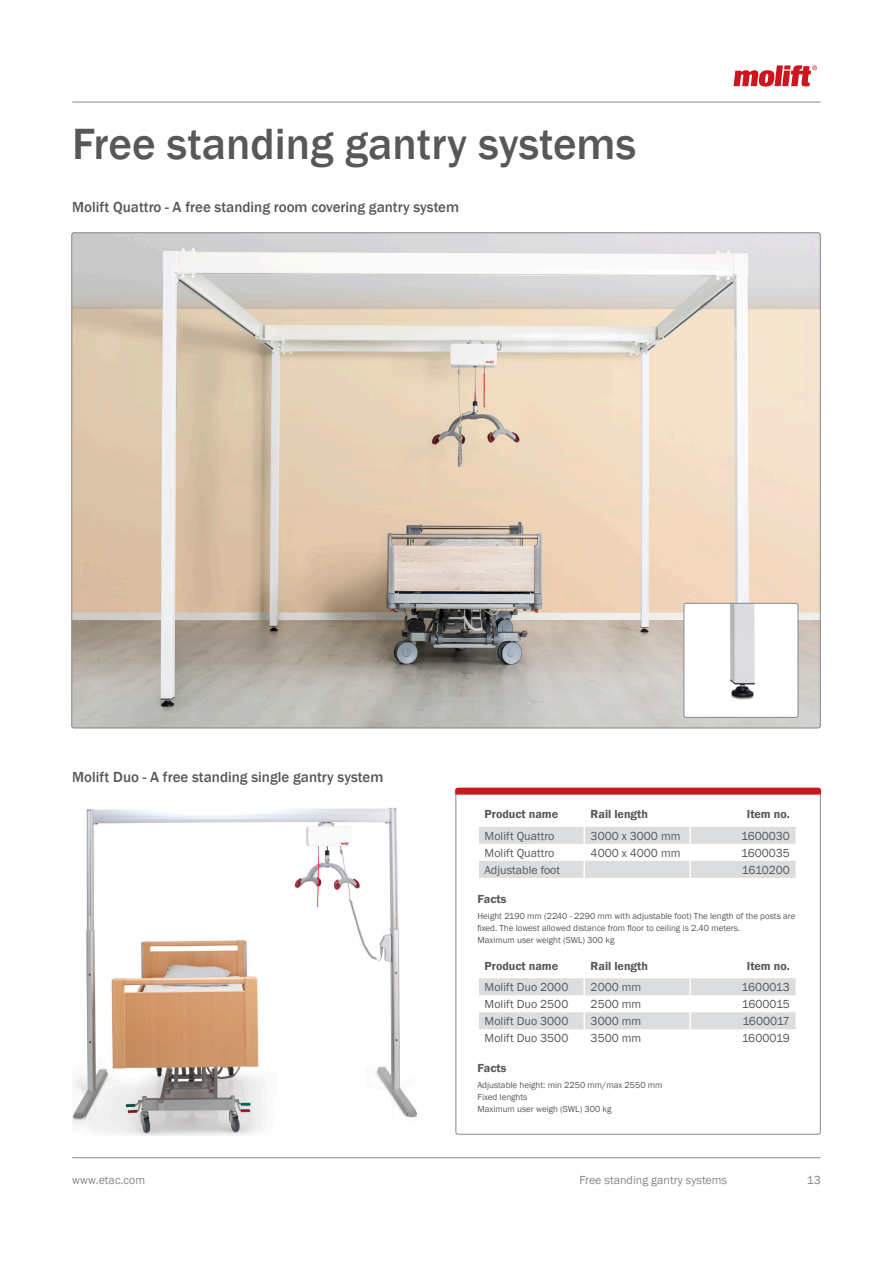
<style>
.page{position:relative;width:893px;height:1263px;background:#fff}
.page>*{position:absolute;margin:0;border:0;box-sizing:border-box;transform-origin:0 0}
._3__Header_-_Intro{font:500 45px "Franklin Gothic";color:#57585a}
._5__Header_-_Feature{font:500 15px "Franklin Gothic";color:#57585a}
._6__Body_-_Facts{font:12px "Franklin Gothic";color:#57585a}
._6__Header_-_Facts{font:600 12px "Franklin Gothic";color:#57585a}
.t1{font:12px "Franklin Gothic";color:#83888c}
.t2{font:9px/12px "Franklin Gothic";color:#57585a}
</style>
<div class="page">
<hr style="left:72px;top:102px;width:749px;height:1px;background:#83888c">
<hr style="left:72px;top:1157px;width:749px;height:1px;background:#83888c">
<svg style="left:734px;top:65px;width:83px;height:22px"></svg>
<img style="left:72px;top:807px;width:345px;height:328px">
<img style="left:73px;top:234px;width:746px;height:492px">
<img style="left:684px;top:603px;width:114px;height:113px">
<div style="left:684px;top:603px;width:114px;height:115px;border:1px solid #83888c;border-radius:2px"></div>
<svg style="left:479px;top:827px;width:317px;height:51px"></svg>
<svg style="left:479px;top:978px;width:317px;height:52px"></svg>
<div style="left:455px;top:788px;width:366px;height:6px;background:#cd151d"></div>
<p class="_3__Header_-_Intro" style="left:72px;top:116px;width:565px">Free standing gantry systems</p>
<p class="_5__Header_-_Feature" style="left:72px;top:198px;width:388px">Molift Quattro - A free standing room covering gantry system</p>
<p class="_5__Header_-_Feature" style="left:72px;top:767px;width:313px">Molift Duo - A free standing single gantry system</p>
<p class="_6__Header_-_Facts" style="left:485px;top:807px;width:75px">Product name</p>
<p class="_6__Header_-_Facts" style="left:591px;top:807px;width:59px">Rail length</p>
<p class="_6__Header_-_Facts" style="left:747px;top:807px;width:45px">Item no.</p>
<p class="_6__Body_-_Facts" style="left:485px;top:828px;width:71px">Molift Quattro</p>
<p class="_6__Body_-_Facts" style="left:591px;top:828px;width:91px">3000 x 3000 mm</p>
<p class="_6__Body_-_Facts" style="left:741px;top:828px;width:50px">1600030</p>
<p class="_6__Body_-_Facts" style="left:485px;top:845px;width:71px">Molift Quattro</p>
<p class="_6__Body_-_Facts" style="left:591px;top:845px;width:91px">4000 x 4000 mm</p>
<p class="_6__Body_-_Facts" style="left:741px;top:845px;width:50px">1600035</p>
<p class="_6__Body_-_Facts" style="left:485px;top:862px;width:77px">Adjustable foot</p>
<p class="_6__Body_-_Facts" style="left:742px;top:862px;width:49px">1610200</p>
<p class="_6__Header_-_Facts" style="left:477px;top:892px;width:30px">Facts</p>
<p class="t2" style="left:477px;top:910px;width:320px">Height 2190 mm (2240 - 2290 mm with adjustable foot) The length of the posts are fixed. The lowest allowed distance from floor to ceiling is 2.40 meters.</p>
<p class="t2" style="left:477px;top:934px;width:138px">Maximum user weight (SWL) 300 kg</p>
<p class="_6__Header_-_Facts" style="left:485px;top:958px;width:75px">Product name</p>
<p class="_6__Header_-_Facts" style="left:591px;top:958px;width:59px">Rail length</p>
<p class="_6__Header_-_Facts" style="left:747px;top:958px;width:45px">Item no.</p>
<p class="_6__Body_-_Facts" style="left:485px;top:979px;width:85px">Molift Duo 2000</p>
<p class="_6__Body_-_Facts" style="left:591px;top:979px;width:52px">2000 mm</p>
<p class="_6__Body_-_Facts" style="left:742px;top:979px;width:50px">1600013</p>
<p class="_6__Body_-_Facts" style="left:485px;top:996px;width:85px">Molift Duo 2500</p>
<p class="_6__Body_-_Facts" style="left:591px;top:996px;width:52px">2500 mm</p>
<p class="_6__Body_-_Facts" style="left:742px;top:996px;width:50px">1600015</p>
<p class="_6__Body_-_Facts" style="left:485px;top:1013px;width:85px">Molift Duo 3000</p>
<p class="_6__Body_-_Facts" style="left:591px;top:1013px;width:52px">3000 mm</p>
<p class="_6__Body_-_Facts" style="left:742px;top:1013px;width:49px">1600017</p>
<p class="_6__Body_-_Facts" style="left:485px;top:1030px;width:85px">Molift Duo 3500</p>
<p class="_6__Body_-_Facts" style="left:591px;top:1030px;width:52px">3500 mm</p>
<p class="_6__Body_-_Facts" style="left:742px;top:1030px;width:50px">1600019</p>
<p class="_6__Header_-_Facts" style="left:477px;top:1060px;width:30px">Facts</p>
<p class="t2" style="left:477px;top:1079px;width:186px">Adjustable height: min 2250 mm/max 2550 mm<br>Fixed lenghts</p>
<p class="t2" style="left:477px;top:1103px;width:136px">Maximum user weigh (SWL) 300 kg</p>
<h3 class="t1" style="left:72px;top:1173px;width:74px">www.etac.com</h3>
<h3 class="t1" style="left:579px;top:1173px;width:149px">Free standing gantry systems</h3>
<h3 class="t1" style="left:807px;top:1173px;width:15px">13</h3>
</div>
